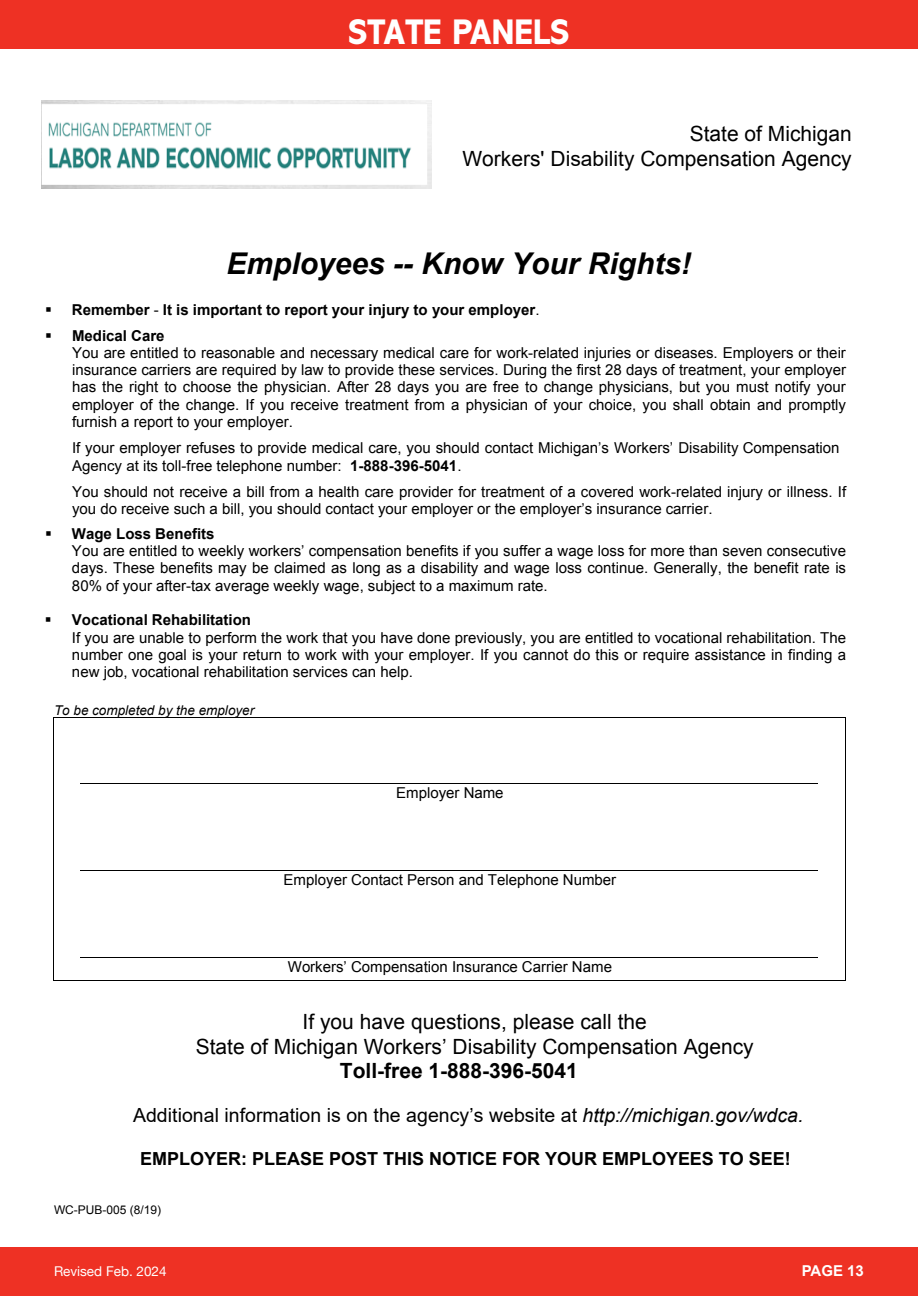
<style>
.page{position:relative;width:918px;height:1296px;background:#fff}
.page>*{position:absolute;margin:0;border:0;box-sizing:border-box;transform-origin:0 0}
.t1{font:800 36px "Abadi MT Pro";color:#fff;scale:.9 1}
.t2{font:italic 700 30px "Arial";color:#000}
.t3{font:21px/24.8px "Arial";color:#000;text-align:right}
.t4{font:700 21px "Arial";color:#000}
.t5{font:19.5px "Arial";color:#000}
.t6{font:700 18px "Arial";color:#000}
.t7{font:15px/17.2px "Arial";color:#000}
.t8{font:700 15px "Arial";color:#000}
.t9{font:700 15px "Arial";color:#fff}
.t10{font:italic 13.5px "Arial";color:#000}
.t11{font:13.5px "Helvetica Neue";color:#fff}
.t12{font:12px "Arial";color:#000}
.s1{font-style:inherit}
.s2{font-weight:400}
.s3{font-weight:700}
.s4{font-style:italic}
</style>
<div class="page">
<div style="left:0;top:0;width:918px;height:49px;background:#ee3124"></div>
<div style="left:0;top:1247px;width:918px;height:49px;background:#ee3124"></div>
<hr style="left:54px;top:717px;width:792px;height:1px;background:#000">
<hr style="left:54px;top:718px;width:1px;height:65px;background:#000">
<hr style="left:846px;top:718px;width:1px;height:65px;background:#000">
<hr style="left:80px;top:783px;width:738px;height:1px;background:#000">
<hr style="left:54px;top:805px;width:1px;height:65px;background:#000">
<hr style="left:846px;top:805px;width:1px;height:65px;background:#000">
<hr style="left:80px;top:870px;width:738px;height:1px;background:#000">
<hr style="left:54px;top:893px;width:1px;height:64px;background:#000">
<hr style="left:846px;top:893px;width:1px;height:64px;background:#000">
<hr style="left:80px;top:957px;width:738px;height:1px;background:#000">
<svg style="left:54px;top:980px;width:26px;height:1px"></svg>
<hr style="left:80px;top:980px;width:739px;height:1px;background:#000">
<svg style="left:819px;top:957px;width:27px;height:24px"></svg>
<img style="left:41px;top:100px;width:391px;height:88px">
<h1 class="t1" style="left:349px;top:12px;width:247px">STATE PANELS</h1>
<h3 class="t3" style="left:462px;top:122px;width:391px">State of Michigan<br>Workers' <span class="s1">Disability</span> Compensation Agency</h3>
<h2 class="t2" style="left:226px;top:244px;width:466px">Employees -- Know Your Rights!</h2>
<p class="t8" style="left:45px;top:300px;width:496px">▪ Remember <span class="s2">-</span> It is important to report your injury to your employer<span class="s2">.</span></p>
<p class="t7" style="left:72px;top:327px;width:776px;text-indent:-27px">▪ <span class="s3">Medical Care<br></span>You are entitled to reasonable and necessary medical care for work-related injuries or diseases. Employers or their insurance carriers are required by law to provide these services. During the first 28 days of treatment, your employer has the right to choose the physician. After 28 days you are free to change physicians, but you must notify your employer of the change. If you receive treatment from a physician of your choice, you shall obtain and promptly furnish a report to your employer.</p>
<p class="t7" style="left:72px;top:439px;width:769px;line-height:17.7px">If your employer refuses to provide medical care, you should contact Michigan’s Workers’ <span class="s1">Disability</span> Compensation<br><span class="s1">Agency at</span> its toll-free telephone number: <span class="s3">1-888-396-5041</span>.</p>
<p class="t7" style="left:72px;top:483px;width:776px">You should not receive a bill from a health care provider for treatment of a covered work-related injury or illness. If you do receive such a bill, you should contact your employer or the employer’s insurance carrier.</p>
<p class="t7" style="left:72px;top:525px;width:776px;text-indent:-27px">▪ <span class="s3">Wage Loss Benefits<br></span>You are entitled to weekly workers’ compensation benefits if you suffer a wage loss for more than seven consecutive days. These benefits may be claimed as long as a disability and wage loss continue. Generally, the benefit rate is 80% of your after-tax average weekly wage, subject to a maximum rate.</p>
<p class="t7" style="left:72px;top:612px;width:776px;text-indent:-27px">▪ <span class="s3">Vocational Rehabilitation<br></span>If you are unable to perform the work that you have done previously, you are entitled to vocational rehabilitation. The number one goal is your return to work with your employer. If you cannot do this or require assistance in finding a new job, vocational rehabilitation services can help.</p>
<p class="t10" style="left:54px;top:701px;width:202px">To be completed by the employer</p>
<p class="t7" style="left:396px;top:784px;width:109px">Employer Name</p>
<p class="t7" style="left:284px;top:871px;width:334px">Employer Contact Person and Telephone Number</p>
<p class="t7" style="left:288px;top:958px;width:326px">Workers’ Compensation Insurance Carrier Name</p>
<h3 class="t3" style="left:196px;top:1010px;width:559px;text-align:center">If you have questions, please call the<br>State of Michigan Workers’ <span class="s1">Disability</span> Compensation Agency</h3>
<h3 class="t4" style="left:340px;top:1056px;width:240px">Toll-free 1-888-396-5041</h3>
<h3 class="t5" style="left:133px;top:1102px;width:672px">Additional information is on the agency’s website at <span class="s4">http://michigan.gov/wdca.</span></h3>
<p class="t6" style="left:140px;top:1147px;width:652px">EMPLOYER: PLEASE POST THIS NOTICE FOR YOUR EMPLOYEES TO SEE!</p>
<p class="t12" style="left:54px;top:1202px;width:109px">WC-PUB-005 (<span class="s1">8</span>/1<span class="s1">9</span>)</p>
<p class="t11" style="left:54px;top:1262px;width:114px">Revised Feb. 2024</p>
<p class="t9" style="left:802px;top:1261px;width:64px">PAGE 13</p>
</div>
